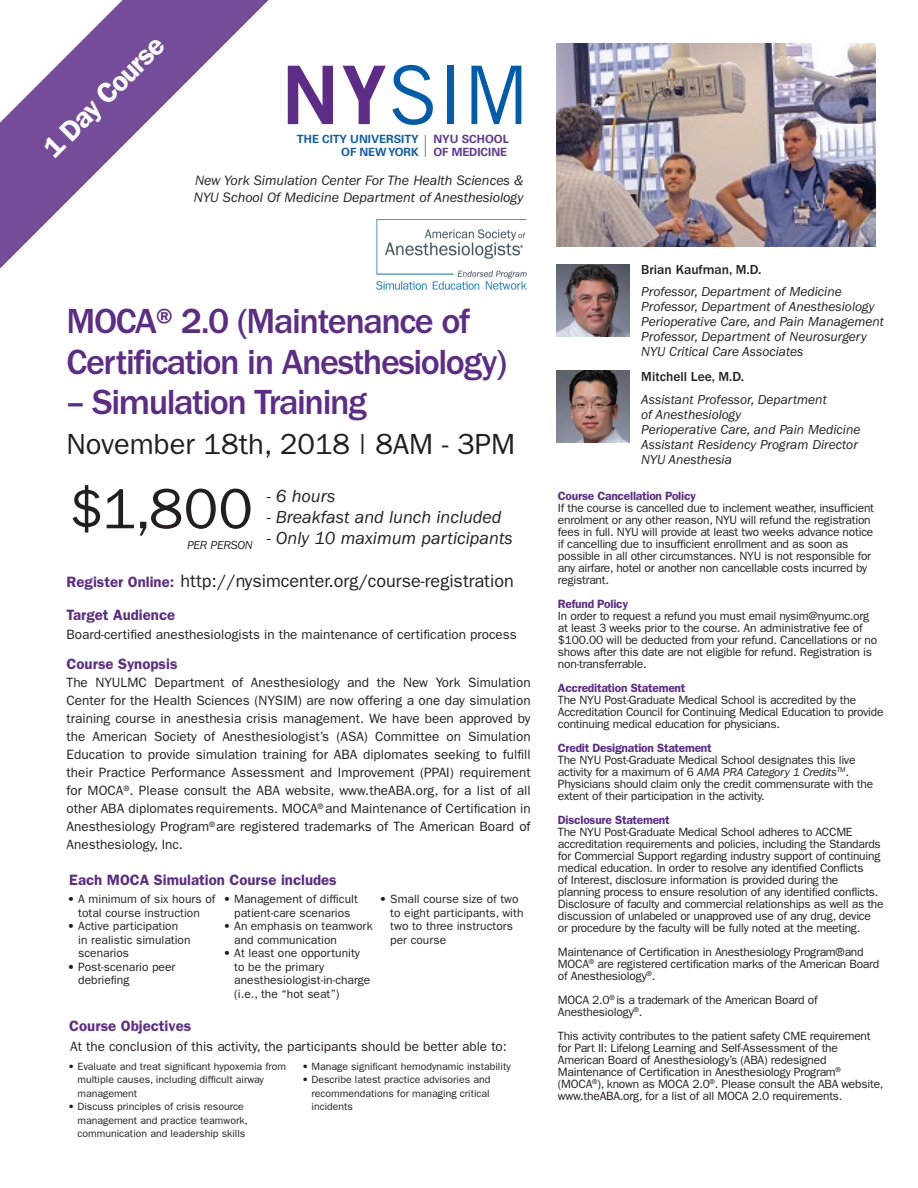
<style>
.page{position:relative;width:918px;height:1188px;background:#fff}
.page>*{position:absolute;margin:0;border:0;box-sizing:border-box;transform-origin:0 0}
.t1{font:57px "Franklin Gothic";color:#231f20}
.t2{font:500 36.15px/40.5px "Franklin Gothic";letter-spacing:-.04em;color:#5c2c87}
.t3{font:29.25px "Franklin Gothic";color:#231f20}
.t4{font:600 28.5px "Franklin Gothic";color:#fff}
.t5{font:italic 18px "Franklin Gothic";color:#231f20}
.t6{font:18px "Franklin Gothic";color:#231f20}
.t7{font:600 15px "Franklin Gothic";color:#5c2c87}
.t8{font:italic 14.1px/17px "Franklin Gothic";color:#231f20}
.t9{font:13.5px/18px "Franklin Gothic";color:#231f20;text-align:justify}
.t10{font:italic 13.5px/15px "Franklin Gothic";color:#231f20}
.t11{font:500 13.5px "Franklin Gothic";color:#231f20}
.t12{font:12px/12px "Franklin Gothic";letter-spacing:-.02em;color:#231f20}
.t13{font:12px/13.5px "Franklin Gothic";color:#231f20}
.t14{font:600 12px "Franklin Gothic";letter-spacing:-.02em;color:#5c2c87}
.t15{font:italic 12px "Franklin Gothic";letter-spacing:-.02em;color:#231f20}
.t16{font:700 11.4px/13.2px "Univers LT Std";color:#125eab;text-align:right}
.t17{font:700 11.4px/13.2px "Univers LT Std";color:#5d3996}
.t18{font:10.5px/13.5px "Franklin Gothic";color:#231f20}
.s1{font-weight:600;font-size:15px;color:#5c2c87}
.s2{font-style:italic}
</style>
<div class="page">
<img style="left:557px;top:44px;width:319px;height:202px">
<img style="left:557px;top:370px;width:72px;height:73px">
<img style="left:557px;top:265px;width:72px;height:72px">
<img style="left:376px;top:220px;width:151px;height:69px">
<svg style="left:0;top:0;width:376px;height:269px"></svg>
<svg style="left:288px;top:66px;width:45px;height:58px"></svg>
<svg style="left:343px;top:66px;width:43px;height:58px"></svg>
<svg style="left:392px;top:65px;width:41px;height:60px"></svg>
<div style="left:447px;top:66px;width:6px;height:58px;background:#015dab"></div>
<svg style="left:471px;top:66px;width:50px;height:58px"></svg>
<svg style="left:425px;top:135px;width:1px;height:22px"></svg>
<h3 class="t4" style="left:36px;top:140px;width:160px;rotate:-45deg">1 Day Course</h3>
<p class="t16" style="left:297px;top:133px;width:123px">THE CITY UNIVERSITY<br>OF NEW YORK</p>
<p class="t17" style="left:433px;top:133px;width:77px">NYU SCHOOL<br>OF MEDICINE</p>
<p class="t8" style="left:194px;top:172px;width:331px">New York Simulation Center For The Health Sciences &amp;<br>NYU School Of Medicine Department of Anesthesiology</p>
<h2 class="t2" style="left:67px;top:301px;width:442px">MOCA® 2.0 (Maintenance of<br>Certification in Anesthesiology)</h2>
<h2 class="t2" style="left:67px;top:382px;width:302px">– Simulation Training</h2>
<h3 class="t3" style="left:67px;top:428px;width:450px">November 18th, 2018 | 8AM - 3PM</h3>
<h1 class="t1" style="left:69px;top:476px;width:185px">$1,800</h1>
<p class="t15" style="left:187px;top:539px;width:67px">PER PERSON</p>
<h3 class="t5" style="left:267px;top:486px;width:70px">- 6 hours</h3>
<h3 class="t5" style="left:267px;top:507px;width:236px">- Breakfast and lunch included</h3>
<h3 class="t5" style="left:267px;top:528px;width:248px">- Only 10 maximum participants</h3>
<h3 class="t6" style="left:67px;top:571px;width:449px"><span class="s1">Register Online:</span> http://nysimcenter.org/course-registration</h3>
<p class="t7" style="left:67px;top:606px;width:110px">Target Audience</p>
<p class="t9" style="left:67px;top:625px;width:452px">Board-certified anesthesiologists in the maintenance of certification process</p>
<p class="t7" style="left:67px;top:655px;width:112px">Course Synopsis</p>
<p class="t9" style="left:67px;top:674px;width:466px">The NYULMC Department of Anesthesiology and the New York Simulation Center for the Health Sciences (NYSIM) are now offering a one day simulation training course in anesthesia crisis management. We have been approved by the American Society of Anesthesiologist’s (ASA) Committee on Simulation Education to provide simulation training for ABA diplomates seeking to fulfill their Practice Performance Assessment and Improvement (PPAI) requirement for MOCA<sup>®</sup>. Please consult the ABA website, www.theABA.org, for a list of all other ABA diplomates requirements. MOCA<sup>®</sup> and Maintenance of Certification in Anesthesiology Program<sup>®</sup> are registered trademarks of The American Board of Anesthesiology, Inc.</p>
<p class="t7" style="left:69px;top:871px;width:269px">Each MOCA Simulation Course includes</p>
<p class="t13" style="left:68px;top:892px;width:150px;text-align:center">• A minimum of six hours of total course instruction</p>
<p class="t13" style="left:78px;top:919px;width:114px;text-indent:-11px">• Active participation<br>in realistic simulation scenarios</p>
<p class="t13" style="left:78px;top:960px;width:99px;text-indent:-11px">• Post-scenario peer debriefing</p>
<p class="t7" style="left:69px;top:1017px;width:124px">Course Objectives</p>
<p class="t13" style="left:224px;top:892px;width:136px;text-align:center">• Management of difficult patient-care scenarios</p>
<p class="t13" style="left:234px;top:919px;width:140px;text-indent:-11px">• An emphasis on teamwork and communication</p>
<p class="t13" style="left:234px;top:946px;width:138px;text-indent:-11px">• At least one opportunity to be the primary anesthesiologist-in-charge (i.e., the “hot seat”)</p>
<p class="t13" style="left:390px;top:892px;width:135px;text-indent:-11px">• Small course size of two to eight participants, with two to three instructors per course</p>
<p class="t9" style="left:70px;top:1037px;width:438px">At the conclusion of this activity, the participants should be better able to:</p>
<p class="t18" style="left:77px;top:1059px;width:210px;text-indent:-9px">• Evaluate and treat significant hypoxemia from multiple causes, including difficult airway management</p>
<p class="t18" style="left:77px;top:1100px;width:172px;text-indent:-9px">• Discuss principles of crisis resource management and practice teamwork, communication and leadership skills</p>
<p class="t18" style="left:302px;top:1059px;width:210px">• Manage significant hemodynamic instability</p>
<p class="t18" style="left:311px;top:1073px;width:180px;text-align:justify;text-indent:-9px">• Describe latest practice advisories and recommendations for managing critical incidents</p>
<p class="t11" style="left:641px;top:262px;width:122px">Brian Kaufman, M.D.</p>
<p class="t10" style="left:641px;top:284px;width:244px">Professor, Department of Medicine Professor, Department of Anesthesiology Perioperative Care, and Pain Management Professor, Department of Neurosurgery NYU Critical Care Associates</p>
<p class="t11" style="left:641px;top:369px;width:104px">Mitchell Lee, M.D.</p>
<p class="t10" style="left:641px;top:392px;width:221px">Assistant Professor, Department<br>of Anesthesiology<br>Perioperative Care, and Pain Medicine<br>Assistant Residency Program Director<br>NYU Anesthesia</p>
<p class="t14" style="left:558px;top:489px;width:140px">Course Cancellation Policy</p>
<p class="t12" style="left:558px;top:502px;width:318px">If the course is cancelled due to inclement weather, insufficient enrolment or any other reason, NYU will refund the registration fees in full. NYU will provide at least two weeks advance notice if cancelling due to insufficient enrollment and as soon as possible in all other circumstances. NYU is not responsible for any airfare, hotel or another non cancellable costs incurred by registrant.</p>
<p class="t14" style="left:558px;top:597px;width:72px">Refund Policy</p>
<p class="t12" style="left:558px;top:610px;width:321px">In order to request a refund you must email nysim@nyumc.org at least 3 weeks prior to the course. An administrative fee of $100.00 will be deducted from your refund. Cancellations or no shows after this date are not eligible for refund. Registration is non-transferrable.</p>
<p class="t14" style="left:558px;top:681px;width:129px">Accreditation Statement</p>
<p class="t12" style="left:558px;top:694px;width:327px">The NYU Post-Graduate Medical School is accredited by the<br>Accreditation Council for Continuing Medical Education to provide continuing medical education for physicians.</p>
<p class="t14" style="left:558px;top:741px;width:155px">Credit Designation Statement</p>
<p class="t12" style="left:558px;top:754px;width:317px">The NYU Post-Graduate Medical School designates this live activity for a maximum of 6 <span class="s2">AMA PRA Category 1 Credits</span><sup>TM</sup>.<br>Physicians should claim only the credit commensurate with the extent of their participation in the activity.</p>
<p class="t14" style="left:558px;top:813px;width:113px">Disclosure Statement</p>
<p class="t12" style="left:558px;top:826px;width:327px">The NYU Post-Graduate Medical School adheres to ACCME accreditation requirements and policies, including the Standards for Commercial Support regarding industry support of continuing medical education. In order to resolve any identified Conflicts<br>of Interest, disclosure information is provided during the planning process to ensure resolution of any identified conflicts.<br>Disclosure of faculty and commercial relationships as well as the discussion of unlabeled or unapproved use of any drug, device or procedure by the faculty will be fully noted at the meeting.</p>
<p class="t12" style="left:558px;top:946px;width:323px">Maintenance of Certification in Anesthesiology Program®and<br>MOCA<sup>®</sup> are registered certification marks of the American Board of Anesthesiology<sup>®</sup>.</p>
<p class="t12" style="left:558px;top:994px;width:261px">MOCA 2.0<sup>®</sup> is a trademark of the American Board of<br>Anesthesiology<sup>®</sup>.</p>
<p class="t12" style="left:558px;top:1030px;width:327px">This activity contributes to the patient safety CME requirement for Part II: Lifelong Learning and Self-Assessment of the American Board of Anesthesiology’s (ABA) redesigned Maintenance of Certification in Anesthesiology Program<sup>® </sup>(MOCA<sup>®</sup>), known as MOCA 2.0<sup>®</sup>. Please consult the ABA website, www.theABA.org, for a list of all MOCA 2.0 requirements.</p>
</div>
